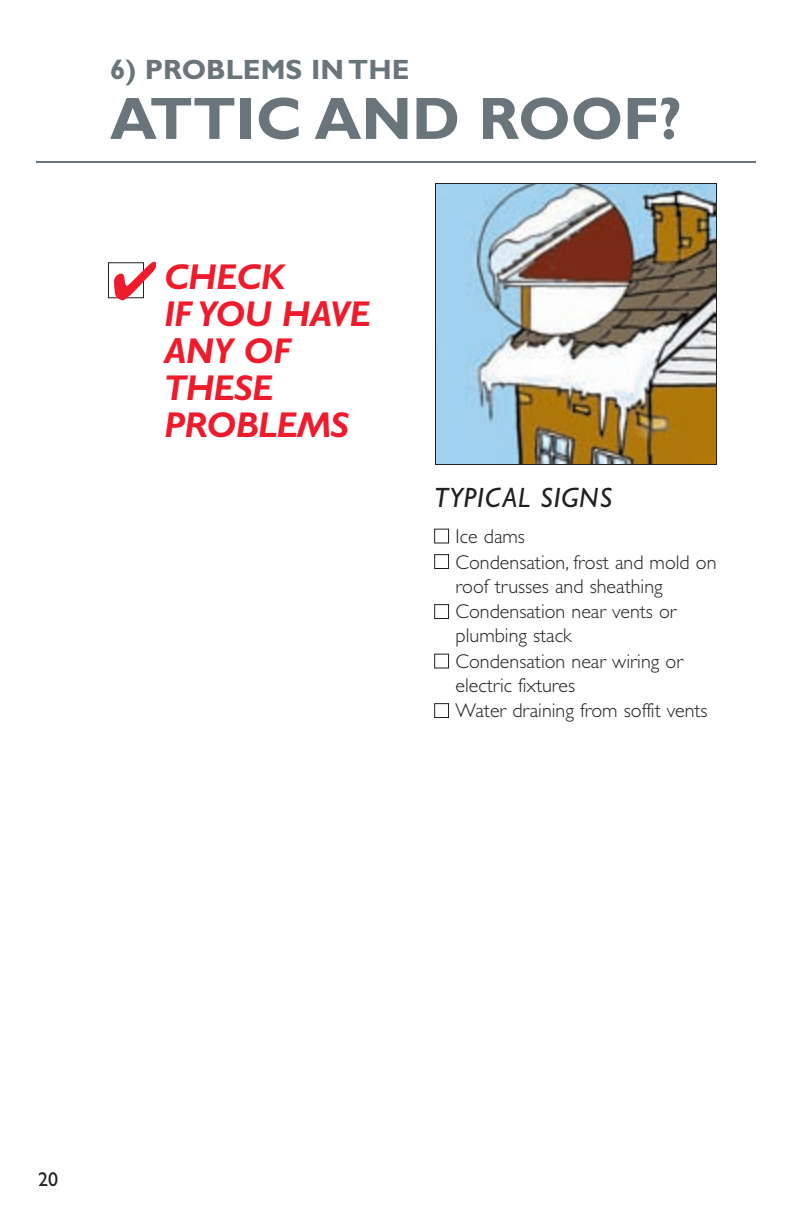
<style>
.page{position:relative;width:792px;height:1224px;background:#fff}
.page>*{position:absolute;margin:0;border:0;box-sizing:border-box;transform-origin:0 0}
.t1{font:700 60px "Gill Sans Std";color:#6a747b}
.t2{font:italic 700 36px/37px "Gill Sans Std";letter-spacing:-.015em;color:#ee1b2c}
.t3{font:700 28px "Gill Sans Std";color:#6a747b}
.t4{font:italic 28px "Gill Sans Std";letter-spacing:.03em;color:#231f20}
.t5{font:300 20px/24px "Gill Sans Std";color:#231f20}
.t6{font:20px "Gill Sans Std";color:#231f20}
.s1{color:#fff}
</style>
<div class="page">
<img style="left:437px;top:185px;width:278px;height:278px">
<div style="left:435px;top:183px;width:282px;height:282px;border:1px solid #231f20"></div>
<div style="left:108px;top:262px;width:36px;height:36px;border:1px solid #231f20"></div>
<hr style="left:36px;top:161px;width:720px;height:2px;background:#6a747b">
<h3 class="t3" style="left:110px;top:59px;width:301px">6) PROBLEMS IN THE</h3>
<h1 class="t1" style="left:110px;top:96px;width:573px">ATTIC AND ROOF?</h1>
<h2 class="t2" style="left:164px;top:262px;width:208px;text-indent:-52px">✔ CHECK<br>IF YOU HAVE<br>ANY OF<br>THESE<br>PROBLEMS</h2>
<h3 class="t4" style="left:434px;top:487px;width:180px">TYPICAL SIGNS</h3>
<p class="t5" style="left:434px;top:526px;width:93px"><span class="s1">■</span> Ice dams</p>
<p class="t5" style="left:456px;top:552px;width:262px;text-indent:-22px"><span class="s1">■</span> Condensation, frost and mold on roof trusses and sheathing</p>
<p class="t5" style="left:456px;top:601px;width:222px;text-indent:-22px"><span class="s1">■</span> Condensation near vents or plumbing stack</p>
<p class="t5" style="left:456px;top:651px;width:229px;text-indent:-22px"><span class="s1">■</span> Condensation near wiring or electric fixtures</p>
<p class="t5" style="left:434px;top:701px;width:275px"><span class="s1">■</span> Water draining from soffit vents</p>
<p class="t6" style="left:38px;top:1171px;width:21px">20</p>
</div>
